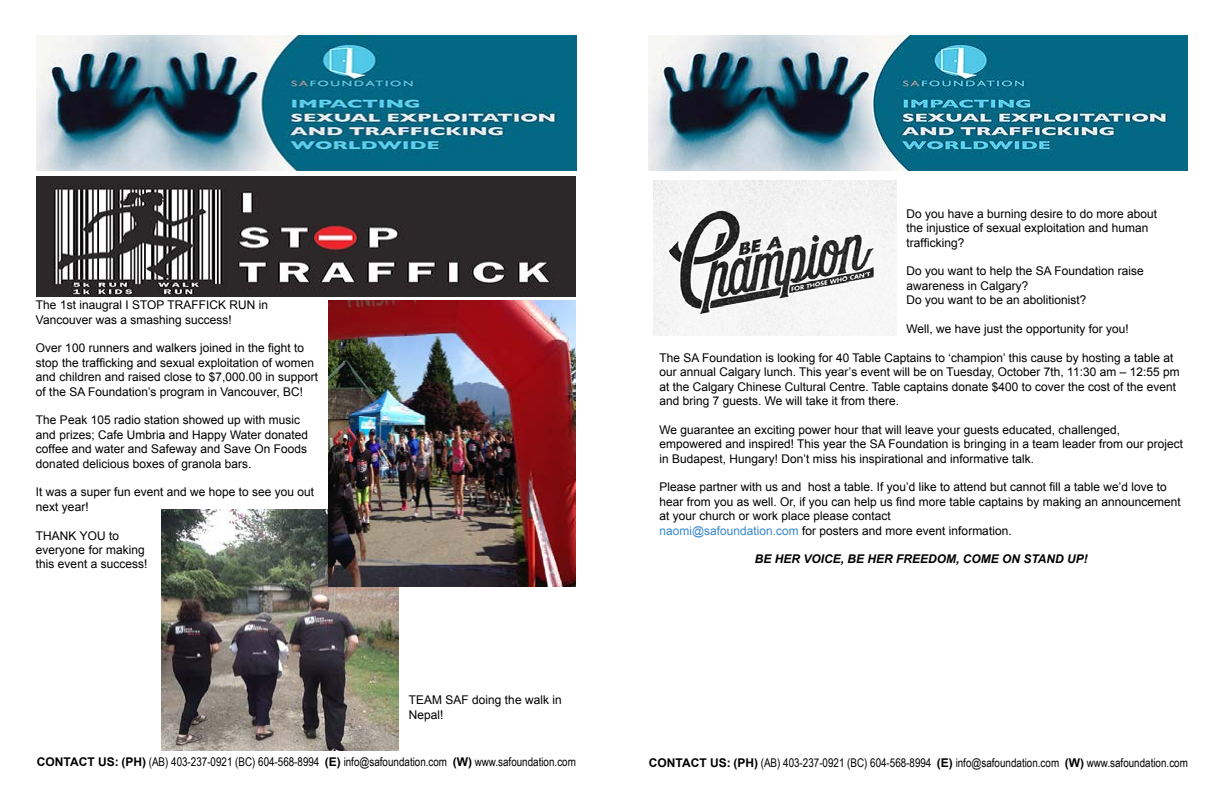
<style>
.page{position:relative;width:1224px;height:792px;background:#fff}
.page>*{position:absolute;margin:0;border:0;box-sizing:border-box;transform-origin:0 0}
.t1{font:12px/14.4px "Arial";color:#000}
.t2{font:12px "Arial Narrow";color:#000}
.t3{font:italic 700 12px "Arial";color:#000}
.s1{font-family:"Arial";font-weight:700}
.s2{color:#3a88c8}
</style>
<div class="page">
<img style="left:37px;top:36px;width:540px;height:135px">
<img style="left:161px;top:510px;width:238px;height:241px">
<img style="left:329px;top:301px;width:246px;height:286px">
<img style="left:36px;top:177px;width:540px;height:120px">
<img style="left:648px;top:35px;width:540px;height:136px">
<img style="left:653px;top:180px;width:244px;height:156px">
<p class="t1" style="left:36px;top:298px;width:234px">The 1st inaugral I STOP TRAFFICK RUN in<br>Vancouver was a smashing success!</p>
<p class="t1" style="left:36px;top:341px;width:284px">Over 100 runners and walkers joined in the fight to stop the trafficking and sexual exploitation of women and children and raised close to $7,000.00 in support of the SA Foundation’s program in Vancouver, BC!</p>
<p class="t1" style="left:36px;top:413px;width:274px">The Peak 105 radio station showed up with music and prizes; Cafe Umbria and Happy Water donated coffee and water and Safeway and Save On Foods donated delicious boxes of granola bars.</p>
<p class="t1" style="left:36px;top:485px;width:280px">It was a super fun event and we hope to see you out next year!</p>
<p class="t1" style="left:36px;top:528px;width:113px">THANK YOU to everyone for making this event a success!</p>
<p class="t1" style="left:409px;top:693px;width:155px">TEAM SAF doing the walk in<br>Nepal!</p>
<p class="t2" style="left:37px;top:753px;width:541px"><span class="s1">CONTACT US: (PH)</span> (AB) 403-237-0921 (BC) 604-568-8994 <span class="s1">(E)</span> info@safoundation.com <span class="s1">(W)</span> www.safoundation.com</p>
<p class="t1" style="left:906px;top:206px;width:253px">Do you have a burning desire to do more about the injustice of sexual exploitation and human trafficking?</p>
<p class="t1" style="left:906px;top:264px;width:239px">Do you want to help the SA Foundation raise awareness in Calgary?<br>Do you want to be an abolitionist?</p>
<p class="t1" style="left:906px;top:321px;width:224px">Well, we have just the opportunity for you!</p>
<p class="t1" style="left:659px;top:350px;width:522px">The SA Foundation is looking for 40 Table Captains to ‘champion’ this cause by hosting a table at our annual Calgary lunch. This year’s event will be on Tuesday, October 7th, 11:30 am – 12:55 pm at the Calgary Chinese Cultural Centre. Table captains donate $400 to cover the cost of the event and bring 7 guests. We will take it from there.</p>
<p class="t1" style="left:659px;top:422px;width:526px">We guarantee an exciting power hour that will leave your guests educated, challenged, empowered and inspired! This year the SA Foundation is bringing in a team leader from our project in Budapest, Hungary! Don’t miss his inspirational and informative talk.</p>
<p class="t1" style="left:659px;top:480px;width:523px">Please partner with us and host a table. If you’d like to attend but cannot fill a table we’d love to hear from you as well. Or, if you can help us find more table captains by making an announcement at your church or work place please contact<br><span class="s2">naomi@safoundation.com</span> for posters and more event information.</p>
<p class="t3" style="left:755px;top:551px;width:335px">BE HER VOICE, BE HER FREEDOM, COME ON STAND UP!</p>
<p class="t2" style="left:649px;top:754px;width:541px"><span class="s1">CONTACT US: (PH)</span> (AB) 403-237-0921 (BC) 604-568-8994 <span class="s1">(E)</span> info@safoundation.com <span class="s1">(W)</span> www.safoundation.com</p>
</div>
